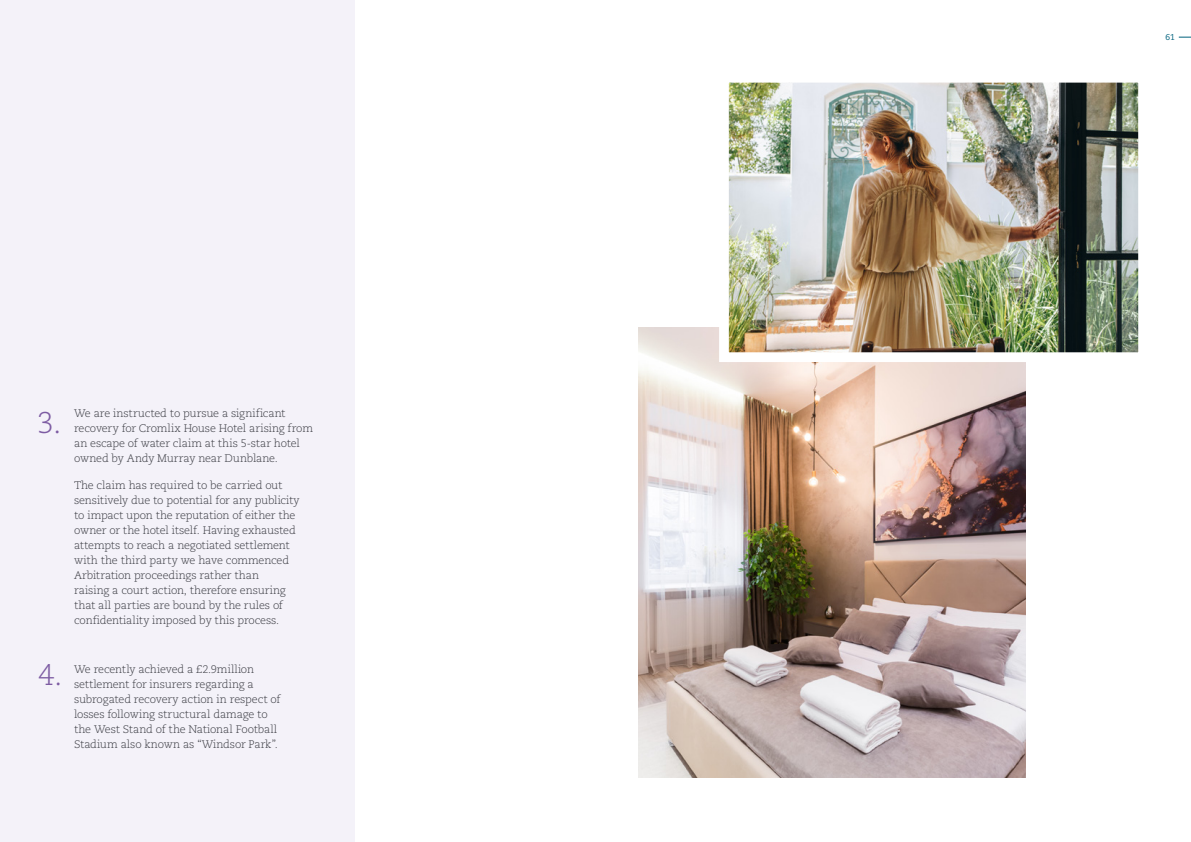
<style>
.page{position:relative;width:1191px;height:842px;background:#fff}
.page>*{position:absolute;margin:0;border:0;box-sizing:border-box;transform-origin:0 0}
.H1_-_Headline_-_Teal{font:300 30px "Caecilia LT Pro 45";color:#7d5ca3}
.P_-_Body_-_Grey{font:300 11px/15px "Caecilia LT Pro 45";letter-spacing:-.015em;color:#3b3c43}
.Page_Number_-_Teal{font:8.5px "Caecilia LT Pro 55 Roman";color:#00627d}
</style>
<div class="page">
<div style="left:0;top:0;width:354px;height:842px;background:#f4f2f9"></div>
<svg style="left:1178px;top:37px;width:13px;height:1px"></svg>
<img style="left:638px;top:327px;width:387px;height:451px">
<img style="left:730px;top:84px;width:407px;height:267px">
<div style="left:719px;top:73px;width:429px;height:289px;border:10px solid #fff"></div>
<p class="H1_-_Headline_-_Teal" style="left:37px;top:403px;width:26px">3.</p>
<p class="P_-_Body_-_Grey" style="left:74px;top:406px;width:240px">We are instructed to pursue a significant recovery for Cromlix House Hotel arising from an escape of water claim at this 5-star hotel owned by Andy Murray near Dunblane.</p>
<p class="P_-_Body_-_Grey" style="left:74px;top:477px;width:227px">The claim has required to be carried out sensitively due to potential for any publicity to impact upon the reputation of either the owner or the hotel itself. Having exhausted attempts to reach a negotiated settlement with the third party we have commenced Arbitration proceedings rather than<br>raising a court action, therefore ensuring that all parties are bound by the rules of confidentiality imposed by this process.</p>
<p class="P_-_Body_-_Grey" style="left:74px;top:662px;width:208px">We recently achieved a £2.9million settlement for insurers regarding a subrogated recovery action in respect of losses following structural damage to the West Stand of the National Football Stadium also known as “Windsor Park”.</p>
<p class="H1_-_Headline_-_Teal" style="left:38px;top:655px;width:26px">4.</p>
<p class="Page_Number_-_Teal" style="left:1165px;top:32px;width:11px">61</p>
</div>
